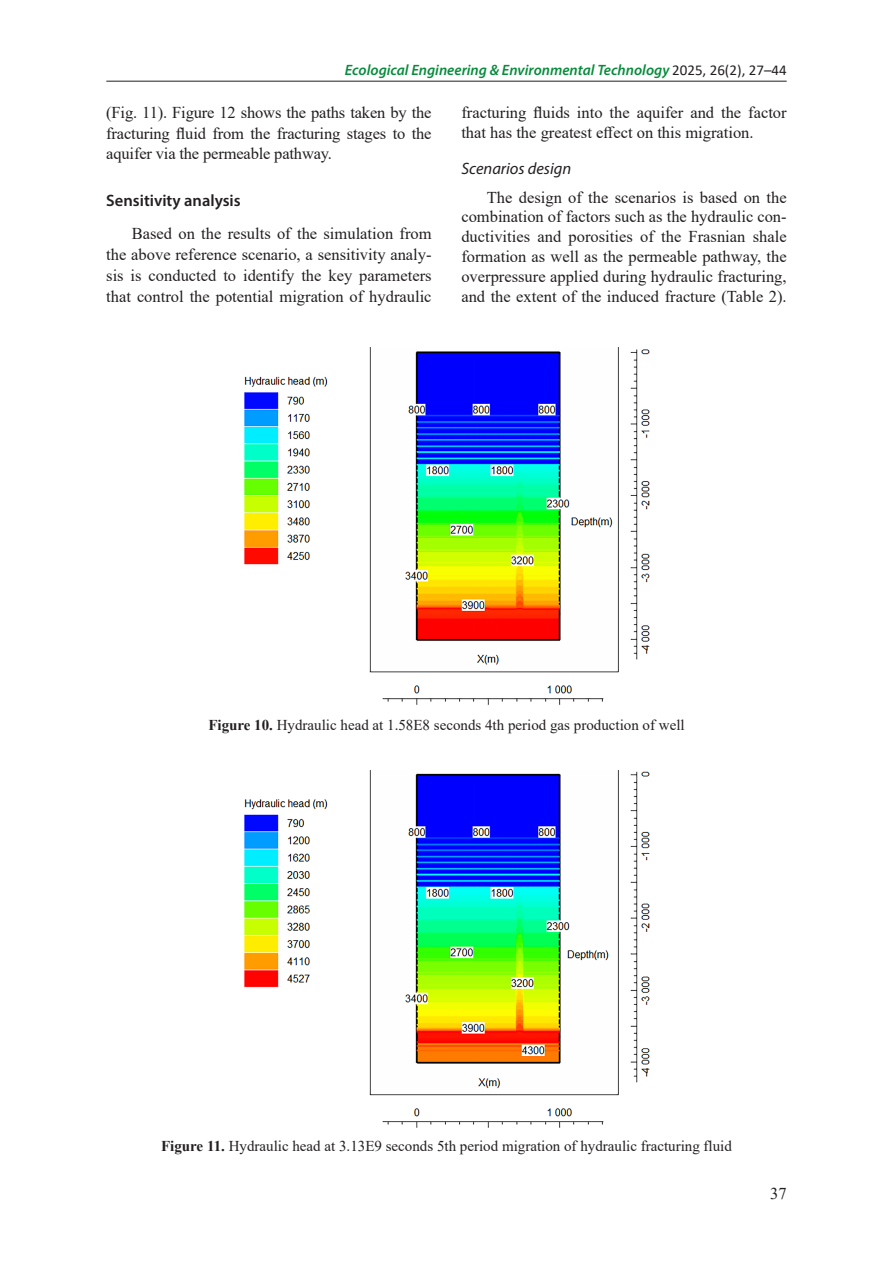
<style>
.page{position:relative;width:893px;height:1263px;background:#fff}
.page>*{position:absolute;margin:0;border:0;box-sizing:border-box;transform-origin:0 0}
.Base_Text{font:16.5px/19.8px "Times New Roman";color:#231f20;text-align:justify}
.Heading_2{font:600 16.5px "Myriad Pro";color:#231f20}
.Heading_3{font:italic 16.5px "Myriad Pro";color:#231f20}
.Figure{font:15px "Times New Roman";color:#231f20}
.t1{font:italic 600 15px "Myriad Pro";color:#088b3c}
.s1{font-family:"Calibri";font-weight:400;font-style:normal;color:#231f20}
.s2{font-weight:700}
</style>
<div class="page">
<hr style="left:106px;top:81px;width:681px;height:1px;background:#231f20">
<img style="left:244px;top:347px;width:406px;height:358px">
<img style="left:244px;top:771px;width:406px;height:357px">
<p class="t1" style="left:345px;top:60px;width:443px">Ecological Engineering &amp; Environmental Technology <span class="s1">2025, 26(2), 27–44</span></p>
<p class="Base_Text" style="left:106px;top:101px;width:327px;line-height:20.9px">(Fig. 11). Figure 12 shows the paths taken by the fracturing fluid from the fracturing stages to the aquifer via the permeable pathway.</p>
<p class="Heading_2" style="left:106px;top:190px;width:136px">Sensitivity analysis</p>
<p class="Base_Text" style="left:106px;top:223px;width:327px;line-height:20.9px;text-indent:26px">Based on the results of the simulation from the above reference scenario, a sensitivity analy&shy;sis is conducted to identify the key parameters that control the potential migration of hydraulic</p>
<p class="Base_Text" style="left:461px;top:102px;width:327px">fracturing fluids into the aquifer and the factor that has the greatest effect on this migration.</p>
<p class="Heading_3" style="left:461px;top:159px;width:111px">Scenarios design</p>
<p class="Base_Text" style="left:461px;top:187px;width:327px;text-indent:26px">The design of the scenarios is based on the combination of factors such as the hydraulic con&shy;ductivities and porosities of the Frasnian shale formation as well as the permeable pathway, the overpressure applied during hydraulic fracturing, and the extent of the induced fracture (Table 2).</p>
<p class="Figure" style="left:208px;top:715px;width:478px"><span class="s2">Figure 10.</span> Hydraulic head at 1.58E8 seconds 4th period gas production of well</p>
<p class="Figure" style="left:161px;top:1136px;width:572px"><span class="s2">Figure 11.</span> Hydraulic head at 3.13E9 seconds 5th period migration of hydraulic fracturing fluid</p>
<p class="Base_Text" style="left:770px;top:1183px;width:18px">37</p>
</div>
